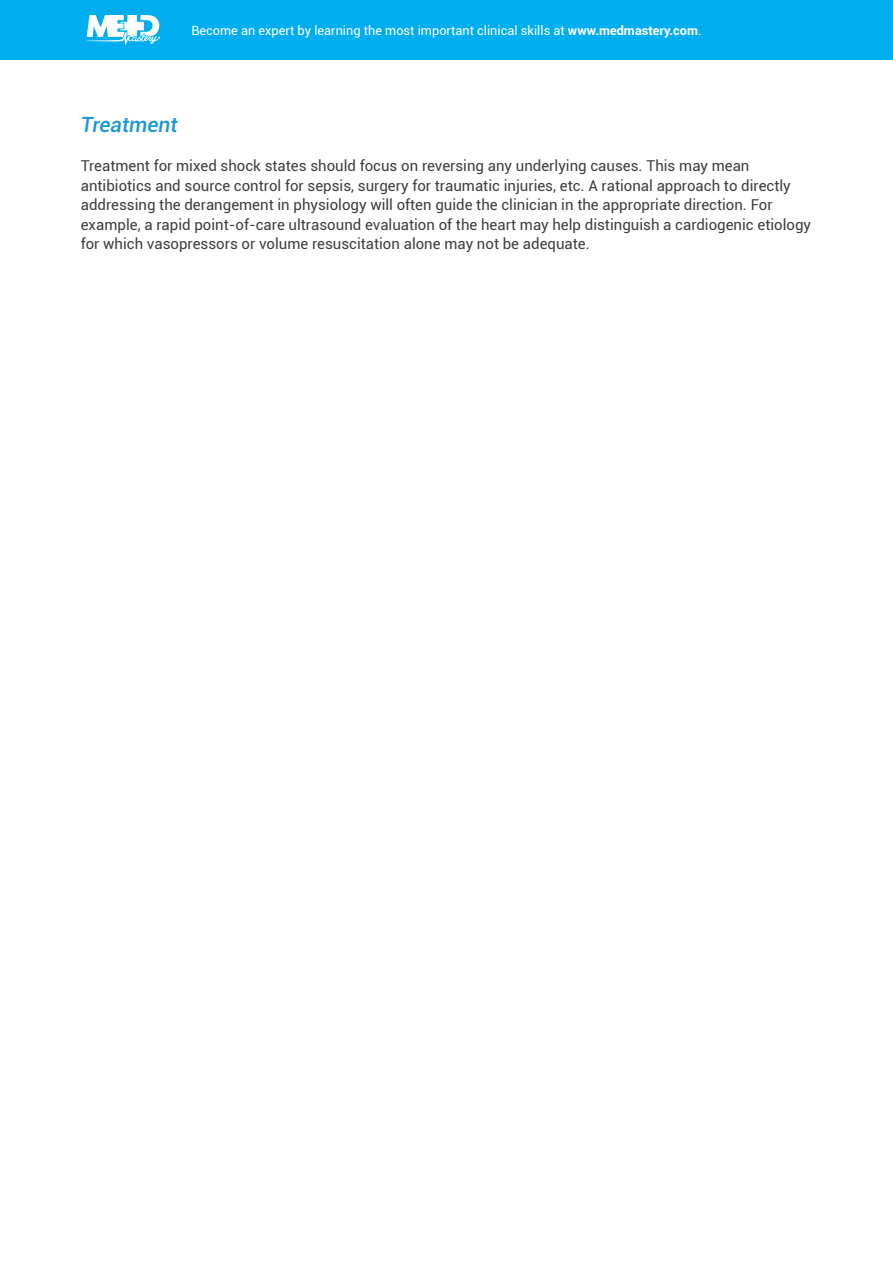
<style>
.page{position:relative;width:893px;height:1263px;background:#fff}
.page>*{position:absolute;margin:0;border:0;box-sizing:border-box;transform-origin:0 0}
.t1{font:italic 500 21px "Roboto";color:#1c98d4}
.t2{font:15px/19.5px "Roboto";color:#3e3e3f}
.t3{font:12.75px "Roboto";color:#fff}
.s1{font-weight:700}
</style>
<div class="page">
<div style="left:0;top:0;width:893px;height:60px;background:#00aeef"></div>
<svg style="left:86px;top:15px;width:74px;height:30px"></svg>
<p class="t3" style="left:191px;top:21px;width:512px">Become an expert by learning the most important clinical skills at <span class="s1">www.medmastery.com</span>.</p>
<h1 class="t1" style="left:81px;top:110px;width:98px">Treatment</h1>
<p class="t2" style="left:81px;top:155px;width:732px">Treatment for mixed shock states should focus on reversing any underlying causes. This may mean antibiotics and source control for sepsis, surgery for traumatic injuries, etc. A rational approach to directly addressing the derangement in physiology will often guide the clinician in the appropriate direction. For example, a rapid point-of-care ultrasound evaluation of the heart may help distinguish a cardiogenic etiology for which vasopressors or volume resuscitation alone may not be adequate.</p>
</div>
